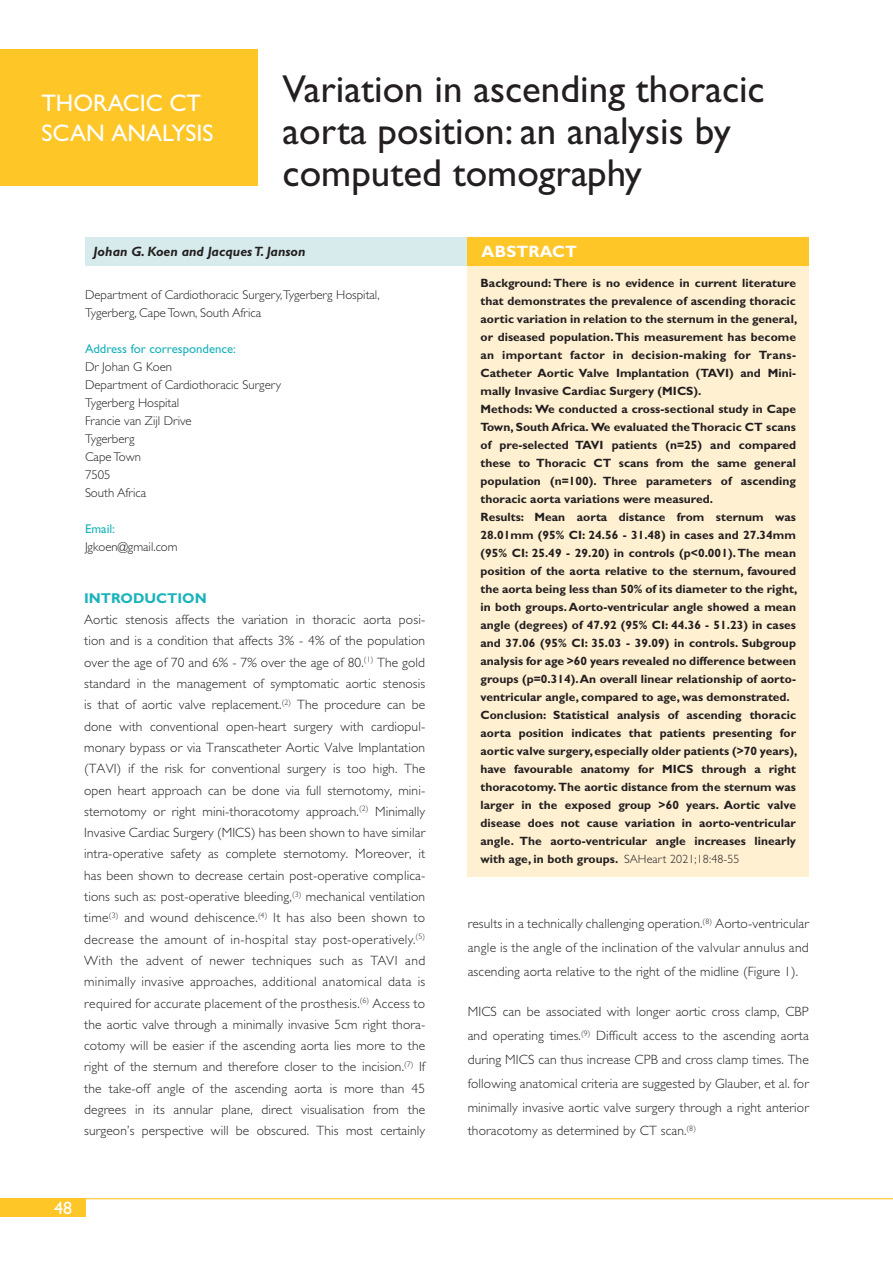
<style>
.page{position:relative;width:893px;height:1263px;background:#fff}
.page>*{position:absolute;margin:0;border:0;box-sizing:border-box;transform-origin:0 0}
.t1{font:39px/42px "Gill Sans Std";color:#231f20}
.t2{font:24px/30px "Gill Sans Std";color:#fff}
.t3{font:18px "Gill Sans Std";color:#fff}
.t4{font:700 16.5px "Gill Sans Std";letter-spacing:.01em;color:#fff}
.t5{font:700 14.25px "Gill Sans Std";color:#1bb3bc}
.t6{font:300 13.5px/21.3px "Gill Sans Std";letter-spacing:.01em;color:#231f20;text-align:justify}
.t7{font:italic 700 13.5px "Gill Sans Std";color:#231f20}
.t8{font:300 12.75px/18px "Gill Sans Std";color:#231f20}
.t9{font:12.75px "Gill Sans Std";color:#1bb3bc}
.t10{font:700 12px/18px "Gill Sans Std";letter-spacing:.005em;color:#231f20}
.s1{font-weight:300}
</style>
<div class="page">
<hr style="left:85px;top:1198px;width:808px;height:1px;background:#ffc628">
<div style="left:0;top:1198px;width:85px;height:19px;background:#ffc628"></div>
<div style="left:0;top:49px;width:257px;height:137px;background:#ffc628"></div>
<div style="left:85px;top:237px;width:383px;height:29px;background:#d7ebed"></div>
<div style="left:468px;top:237px;width:341px;height:639px;background:#fff0d2"></div>
<div style="left:468px;top:237px;width:341px;height:29px;background:#ffc628"></div>
<h2 class="t2" style="left:41px;top:90px;width:173px">THORACIC CT<br>SCAN ANALYSIS</h2>
<h1 class="t1" style="left:283px;top:72px;width:483px">Variation in ascending thoracic aorta position: an analysis by computed tomography</h1>
<p class="t7" style="left:94px;top:243px;width:214px">Johan G. Koen and Jacques T. Janson</p>
<p class="t4" style="left:482px;top:245px;width:97px">ABSTRACT</p>
<p class="t10" style="left:480px;top:275px;width:318px">Background: There is no evidence in current literature that demonstrates the prevalence of ascending thoracic aortic variation in relation to the sternum in the general, or diseased population. This measurement has become an important factor in decision-making for Trans-Catheter Aortic Valve Implantation (TAVI) and Mini&shy;mally Invasive Cardiac Surgery (MICS).<br>Methods: We conducted a cross-sectional study in Cape Town, South Africa. We evaluated the Thoracic CT scans of pre-selected TAVI patients (n=25) and compared these to Thoracic CT scans from the same general population (n=100). Three parameters of ascending thoracic aorta variations were measured.<br>Results: Mean aorta distance from sternum was 28.01mm (95% CI: 24.56 - 31.48) in cases and 27.34mm (95% CI: 25.49 - 29.20) in controls (p&lt;0.001). The mean position of the aorta relative to the sternum, favoured the aorta being less than 50% of its diameter to the right, in both groups. Aorto-ventricular angle showed a mean angle (degrees) of 47.92 (95% CI: 44.36 - 51.23) in cases and 37.06 (95% CI: 35.03 - 39.09) in controls. Subgroup analysis for age &gt;60 years revealed no difference between groups (p=0.314). An overall linear relationship of aorto&shy;ventricular angle, compared to age, was demonstrated.<br>Conclusion: Statistical analysis of ascending thoracic aorta position indicates that patients presenting for aortic valve surgery, especially older patients (&gt;70 years), have favourable anatomy for MICS through a right thoracotomy. The aortic distance from the sternum was larger in the exposed group &gt;60 years. Aortic valve disease does not cause variation in aorto-ventricular angle. The aorto-ventricular angle increases linearly with age, in both groups. <span class="s1">SAHeart 2021;18:48-55</span></p>
<p class="t8" style="left:85px;top:287px;width:296px">Department of Cardiothoracic Surgery,Tygerberg Hospital,<br>Tygerberg, Cape Town, South Africa</p>
<p class="t9" style="left:85px;top:344px;width:152px">Address for correspondence:</p>
<p class="t8" style="left:85px;top:359px;width:198px">Dr Johan G Koen<br>Department of Cardiothoracic Surgery<br>Tygerberg Hospital<br>Francie van Zijl Drive<br>Tygerberg<br>Cape Town<br>7505<br>South Africa</p>
<p class="t9" style="left:85px;top:524px;width:32px">Email:</p>
<p class="t8" style="left:85px;top:539px;width:94px">Jgkoen@gmail.com</p>
<p class="t5" style="left:84px;top:593px;width:124px">INTRODUCTION</p>
<p class="t6" style="left:84px;top:610px;width:343px">Aortic stenosis affects the variation in thoracic aorta posi&shy;tion and is a condition that affects 3% - 4% of the population over the age of 70 and 6% - 7% over the age of 80.<sup>(1)</sup> The gold standard in the management of symptomatic aortic stenosis is that of aortic valve replacement.<sup>(2)</sup> The procedure can be done with conventional open-heart surgery with cardiopul&shy;monary bypass or via Transcatheter Aortic Valve Implantation (TAVI) if the risk for conventional surgery is too high. The open heart approach can be done via full sternotomy, mini&shy;sternotomy or right mini-thoracotomy approach.<sup>(2)</sup> Minimally Invasive Cardiac Surgery (MICS) has been shown to have similar intra-operative safety as complete sternotomy. Moreover, it has been shown to decrease certain post-operative complica&shy;tions such as: post-operative bleeding,<sup>(3)</sup> mechanical ventilation time<sup>(3)</sup> and wound dehiscence.<sup>(4)</sup> It has also been shown to decrease the amount of in-hospital stay post-operatively.<sup>(5)<br></sup>With the advent of newer techniques such as TAVI and minimally invasive approaches, additional anatomical data is required for accurate placement of the prosthesis.<sup>(6)</sup> Access to the aortic valve through a minimally invasive 5cm right thora&shy;cotomy will be easier if the ascending aorta lies more to the right of the sternum and therefore closer to the incision.<sup>(7)</sup> If the take-off angle of the ascending aorta is more than 45 degrees in its annular plane, direct visualisation from the surgeon’s perspective will be obscured. This most certainly</p>
<p class="t6" style="left:468px;top:913px;width:343px;line-height:23.9px">results in a technically challenging operation.<sup>(8)</sup> Aorto-ventricular angle is the angle of the inclination of the valvular annulus and ascending aorta relative to the right of the midline (Figure 1).</p>
<p class="t6" style="left:468px;top:1001px;width:343px;line-height:23.9px">MICS can be associated with longer aortic cross clamp, CBP and operating times.<sup>(9)</sup> Difficult access to the ascending aorta during MICS can thus increase CPB and cross clamp times. The following anatomical criteria are suggested by Glauber, et al. for minimally invasive aortic valve surgery through a right anterior thoracotomy as determined by CT scan.<sup>(8)</sup></p>
<h3 class="t3" style="left:54px;top:1201px;width:19px">48</h3>
</div>
